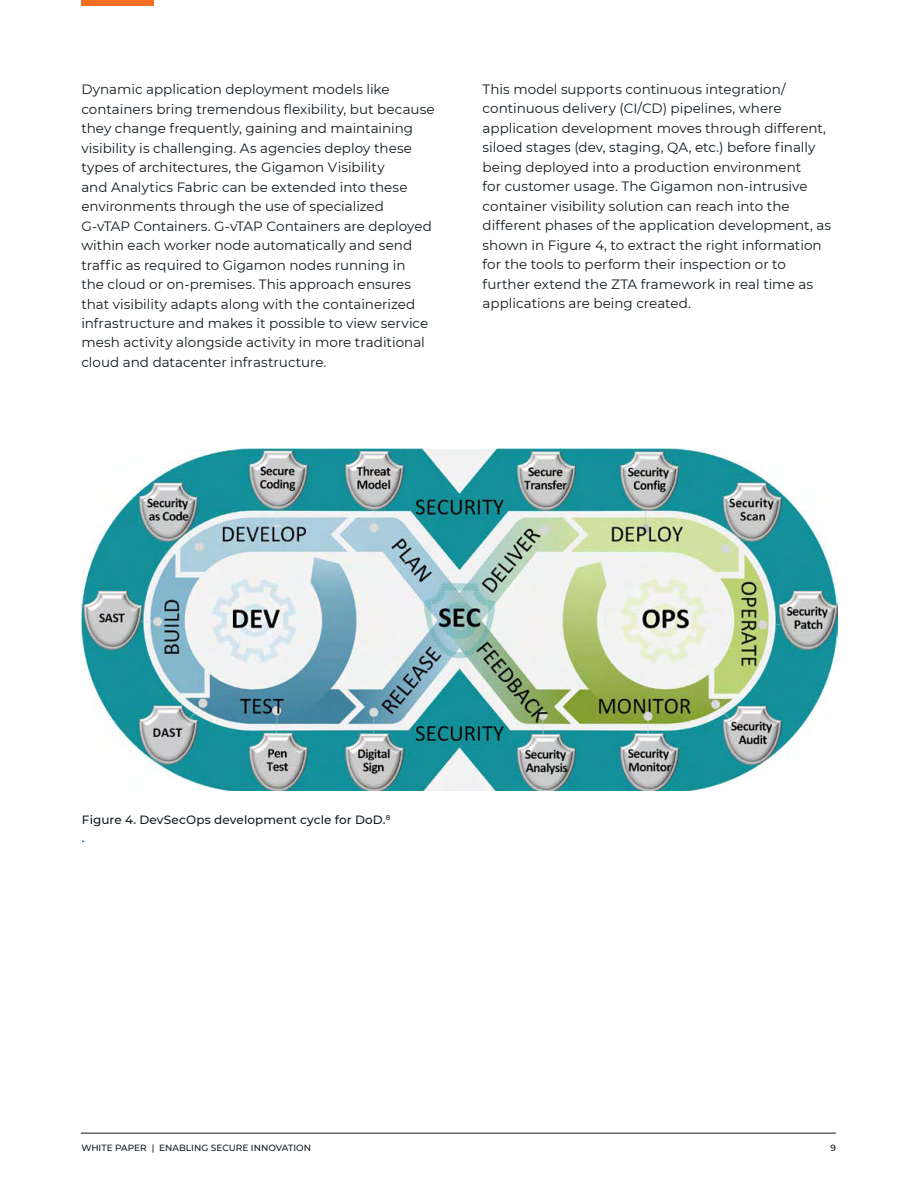
<style>
.page{position:relative;width:918px;height:1188px;background:#fff}
.page>*{position:absolute;margin:0;border:0;box-sizing:border-box;transform-origin:0 0}
.t1{font:13.5px/19.5px "Montserrat";color:#121a1f}
.t2{font:500 12px "Montserrat";letter-spacing:.01em;color:#121a1f}
.t3{font:10.5px "Montserrat";color:#0882bb}
.t4{font:500 9px "Montserrat";color:#121a1f}
</style>
<div class="page">
<div style="left:81px;top:0;width:73px;height:6px;background:#f36e21"></div>
<hr style="left:81px;top:1133px;width:755px;height:1px;background:#121a1f">
<img style="left:81px;top:448px;width:756px;height:343px">
<p class="t1" style="left:81px;top:79px;width:355px">Dynamic application deployment models like containers bring tremendous flexibility, but because they change frequently, gaining and maintaining visibility is challenging. As agencies deploy these types of architectures, the Gigamon Visibility<br>and Analytics Fabric can be extended into these environments through the use of specialized G-vTAP Containers. G-vTAP Containers are deployed within each worker node automatically and send traffic as required to Gigamon nodes running in<br>the cloud or on-premises. This approach ensures that visibility adapts along with the containerized infrastructure and makes it possible to view service mesh activity alongside activity in more traditional cloud and datacenter infrastructure.</p>
<p class="t1" style="left:483px;top:79px;width:350px">This model supports continuous integration/ continuous delivery (CI/CD) pipelines, where application development moves through different, siloed stages (dev, staging, QA, etc.) before finally being deployed into a production environment<br>for customer usage. The Gigamon non-intrusive container visibility solution can reach into the different phases of the application development, as shown in Figure 4, to extract the right information for the tools to perform their inspection or to further extend the ZTA framework in real time as applications are being created.</p>
<p class="t2" style="left:82px;top:811px;width:310px">Figure 4. DevSecOps development cycle for DoD.<sup>8</sup></p>
<p class="t3" style="left:82px;top:830px;width:4px">.</p>
<p class="t4" style="left:81px;top:1142px;width:231px">WHITE PAPER | ENABLING SECURE INNOVATION</p>
<p class="t4" style="left:830px;top:1142px;width:7px">9</p>
</div>
